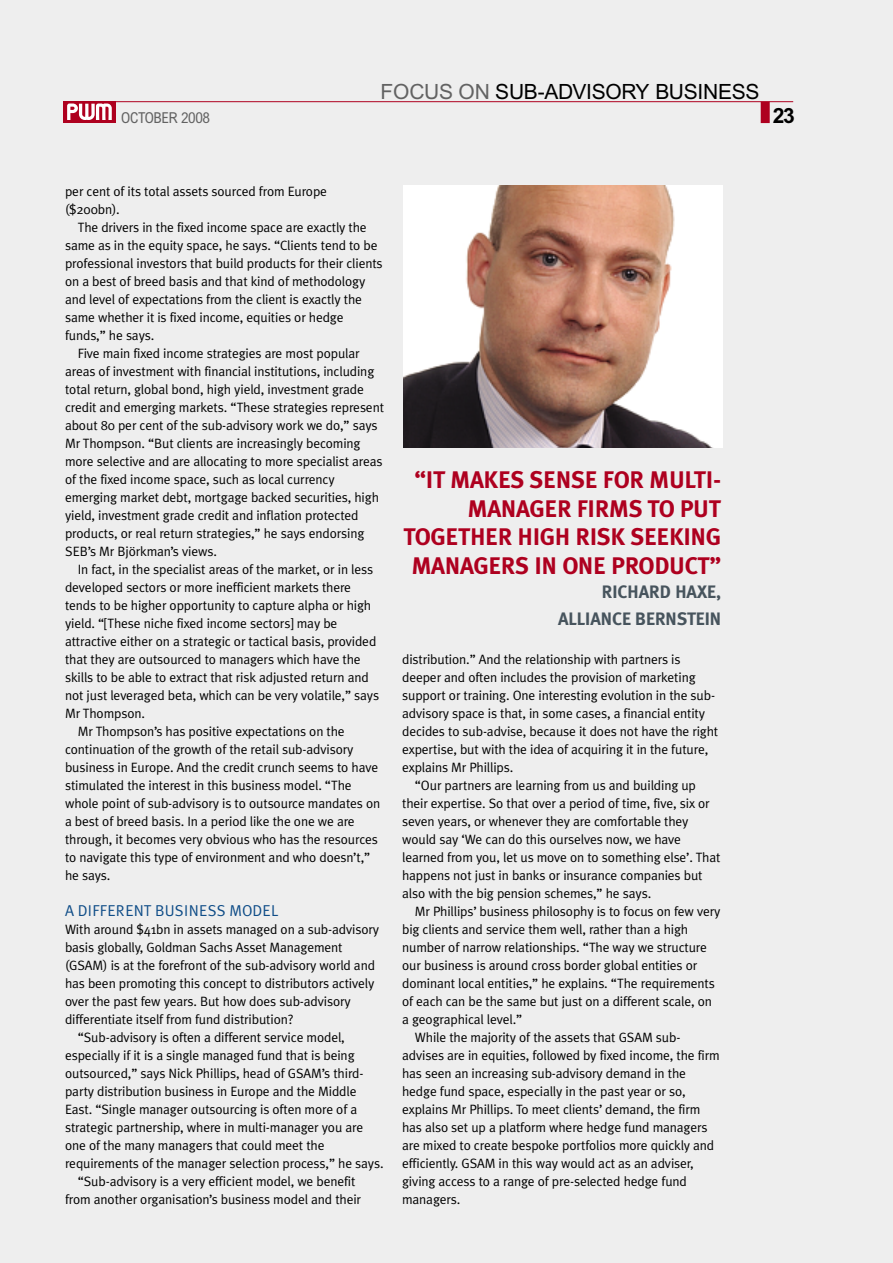
<style>
.page{position:relative;width:893px;height:1263px;background:#fff}
.page>*{position:absolute;margin:0;border:0;box-sizing:border-box;transform-origin:0 0}
.t1{font:24px/28.8px "Meta Plus Bold Roman OV EHDKYB";letter-spacing:-.015em;color:#ae001f;text-align:right}
.t2{font:21px "Arial MT OV AHDKYB";letter-spacing:-.01em;color:#000}
.t3{font:21px "Arial MT Bold OV BHDKYB";color:#000}
.t4{font:18px/27.2px "Meta Bold Roman OV FHDKYB";color:#47545d;text-align:right}
.t5{font:15.75px "Meta Plus Normal Roman OV DHDKYB";letter-spacing:.02em;color:#0e4c87}
.t6{font:15px "Arial MT Condensed OV CHDKYB";letter-spacing:-.025em;color:#626262}
.t7{font:13.5px "Meta Plus Normal Roman OV DHDKYB";letter-spacing:-.01em;color:#000}
.s1{color:#626262}
</style>
<div class="page">
<div style="left:1px;top:0;width:892px;height:1263px;background:#eee"></div>
<hr style="left:64px;top:101px;width:729px;height:1px;background:#ae001f">
<div style="left:64px;top:102px;width:52px;height:21px;background:#ae001f"></div>
<svg style="left:67px;top:103px;width:45px;height:17px"></svg>
<div style="left:761px;top:102px;width:9px;height:21px;background:#ae001f"></div>
<img style="left:404px;top:186px;width:319px;height:262px">
<p class="t2" style="left:381px;top:80px;width:380px"><span class="s1">FOCUS ON</span> SUB-ADVISORY BUSINESS</p>
<p class="t6" style="left:121px;top:108px;width:90px">OCTOBER 2008</p>
<p class="t3" style="left:773px;top:103px;width:24px">23</p>
<p class="t7" style="left:65px;top:183px;width:264px">per cent of its total assets sourced from Europe</p>
<p class="t7" style="left:65px;top:201px;width:56px">($200bn).</p>
<p class="t7" style="left:78px;top:219px;width:290px">The drivers in the fixed income space are exactly the</p>
<p class="t7" style="left:65px;top:237px;width:314px">same as in the equity space, he says. “Clients tend to be</p>
<p class="t7" style="left:65px;top:255px;width:319px">professional investors that build products for their clients</p>
<p class="t7" style="left:65px;top:273px;width:302px">on a best of breed basis and that kind of methodology</p>
<p class="t7" style="left:65px;top:291px;width:298px">and level of expectations from the client is exactly the</p>
<p class="t7" style="left:65px;top:309px;width:280px">same whether it is fixed income, equities or hedge</p>
<p class="t7" style="left:65px;top:327px;width:91px">funds,” he says.</p>
<p class="t7" style="left:78px;top:345px;width:283px">Five main fixed income strategies are most popular</p>
<p class="t7" style="left:65px;top:363px;width:311px">areas of investment with financial institutions, including</p>
<p class="t7" style="left:65px;top:381px;width:300px">total return, global bond, high yield, investment grade</p>
<p class="t7" style="left:65px;top:399px;width:320px">credit and emerging markets. “These strategies represent</p>
<p class="t7" style="left:65px;top:417px;width:314px">about 80 per cent of the sub-advisory work we do,” says</p>
<p class="t7" style="left:65px;top:435px;width:297px">Mr Thompson. “But clients are increasingly becoming</p>
<p class="t7" style="left:65px;top:453px;width:319px">more selective and are allocating to more specialist areas</p>
<p class="t7" style="left:65px;top:471px;width:271px">of the fixed income space, such as local currency</p>
<p class="t7" style="left:65px;top:489px;width:315px">emerging market debt, mortgage backed securities, high</p>
<p class="t7" style="left:65px;top:507px;width:295px">yield, investment grade credit and inflation protected</p>
<p class="t7" style="left:65px;top:525px;width:301px">products, or real return strategies,” he says endorsing</p>
<p class="t7" style="left:65px;top:543px;width:153px">SEB’s Mr Björkman’s views.</p>
<p class="t7" style="left:78px;top:561px;width:297px">In fact, in the specialist areas of the market, or in less</p>
<p class="t7" style="left:65px;top:579px;width:288px">developed sectors or more inefficient markets there</p>
<p class="t7" style="left:65px;top:597px;width:308px">tends to be higher opportunity to capture alpha or high</p>
<p class="t7" style="left:65px;top:615px;width:274px">yield. “[These niche fixed income sectors] may be</p>
<p class="t7" style="left:65px;top:633px;width:313px">attractive either on a strategic or tactical basis, provided</p>
<p class="t7" style="left:65px;top:651px;width:297px">that they are outsourced to managers which have the</p>
<p class="t7" style="left:65px;top:669px;width:305px">skills to be able to extract that risk adjusted return and</p>
<p class="t7" style="left:65px;top:687px;width:316px">not just leveraged beta, which can be very volatile,” says</p>
<p class="t7" style="left:65px;top:705px;width:82px">Mr Thompson.</p>
<p class="t7" style="left:78px;top:723px;width:268px">Mr Thompson’s has positive expectations on the</p>
<p class="t7" style="left:65px;top:741px;width:290px">continuation of the growth of the retail sub-advisory</p>
<p class="t7" style="left:65px;top:759px;width:315px">business in Europe. And the credit crunch seems to have</p>
<p class="t7" style="left:65px;top:777px;width:288px">stimulated the interest in this business model. “The</p>
<p class="t7" style="left:65px;top:795px;width:317px">whole point of sub-advisory is to outsource mandates on</p>
<p class="t7" style="left:65px;top:813px;width:291px">a best of breed basis. In a period like the one we are</p>
<p class="t7" style="left:65px;top:831px;width:314px">through, it becomes very obvious who has the resources</p>
<p class="t7" style="left:65px;top:849px;width:307px">to navigate this type of environment and who doesn’t,”</p>
<p class="t7" style="left:65px;top:867px;width:47px">he says.</p>
<p class="t5" style="left:65px;top:901px;width:215px">A DIFFERENT BUSINESS MODEL</p>
<p class="t7" style="left:65px;top:921px;width:316px">With around $41bn in assets managed on a sub-advisory</p>
<p class="t7" style="left:65px;top:939px;width:279px">basis globally, Goldman Sachs Asset Management</p>
<p class="t7" style="left:65px;top:957px;width:311px">(GSAM) is at the forefront of the sub-advisory world and</p>
<p class="t7" style="left:65px;top:975px;width:311px">has been promoting this concept to distributors actively</p>
<p class="t7" style="left:65px;top:993px;width:287px">over the past few years. But how does sub-advisory</p>
<p class="t7" style="left:65px;top:1011px;width:230px">differentiate itself from fund distribution?</p>
<p class="t7" style="left:78px;top:1029px;width:269px">“Sub-advisory is often a different service model,</p>
<p class="t7" style="left:65px;top:1047px;width:291px">especially if it is a single managed fund that is being</p>
<p class="t7" style="left:65px;top:1065px;width:300px">outsourced,” says Nick Phillips, head of GSAM’s third-</p>
<p class="t7" style="left:65px;top:1083px;width:293px">party distribution business in Europe and the Middle</p>
<p class="t7" style="left:65px;top:1101px;width:294px">East. “Single manager outsourcing is often more of a</p>
<p class="t7" style="left:65px;top:1119px;width:300px">strategic partnership, where in multi-manager you are</p>
<p class="t7" style="left:65px;top:1137px;width:261px">one of the many managers that could meet the</p>
<p class="t7" style="left:65px;top:1155px;width:320px">requirements of the manager selection process,” he says.</p>
<p class="t7" style="left:78px;top:1173px;width:279px">“Sub-advisory is a very efficient model, we benefit</p>
<p class="t7" style="left:65px;top:1191px;width:297px">from another organisation’s business model and their</p>
<p class="t1" style="left:404px;top:465px;width:319px">“IT MAKES SENSE FOR MULTI-<br>MANAGER FIRMS TO PUT<br>TOGETHER HIGH RISK SEEKING<br>MANAGERS IN ONE PRODUCT”</p>
<p class="t4" style="left:558px;top:577px;width:165px">RICHARD HAXE,<br>ALLIANCE BERNSTEIN</p>
<p class="t7" style="left:402px;top:651px;width:280px">distribution.” And the relationship with partners is</p>
<p class="t7" style="left:402px;top:669px;width:295px">deeper and often includes the provision of marketing</p>
<p class="t7" style="left:402px;top:687px;width:314px">support or training. One interesting evolution in the sub-</p>
<p class="t7" style="left:402px;top:705px;width:304px">advisory space is that, in some cases, a financial entity</p>
<p class="t7" style="left:402px;top:723px;width:318px">decides to sub-advise, because it does not have the right</p>
<p class="t7" style="left:402px;top:741px;width:308px">expertise, but with the idea of acquiring it in the future,</p>
<p class="t7" style="left:402px;top:759px;width:113px">explains Mr Phillips.</p>
<p class="t7" style="left:415px;top:777px;width:283px">“Our partners are learning from us and building up</p>
<p class="t7" style="left:402px;top:795px;width:309px">their expertise. So that over a period of time, five, six or</p>
<p class="t7" style="left:402px;top:813px;width:288px">seven years, or whenever they are comfortable they</p>
<p class="t7" style="left:402px;top:831px;width:280px">would say ‘We can do this ourselves now, we have</p>
<p class="t7" style="left:402px;top:849px;width:320px">learned from you, let us move on to something else’. That</p>
<p class="t7" style="left:402px;top:867px;width:302px">happens not just in banks or insurance companies but</p>
<p class="t7" style="left:402px;top:885px;width:251px">also with the big pension schemes,” he says.</p>
<p class="t7" style="left:415px;top:903px;width:307px">Mr Phillips’ business philosophy is to focus on few very</p>
<p class="t7" style="left:402px;top:921px;width:287px">big clients and service them well, rather than a high</p>
<p class="t7" style="left:402px;top:939px;width:306px">number of narrow relationships. “The way we structure</p>
<p class="t7" style="left:402px;top:957px;width:297px">our business is around cross border global entities or</p>
<p class="t7" style="left:402px;top:975px;width:314px">dominant local entities,” he explains. “The requirements</p>
<p class="t7" style="left:402px;top:993px;width:311px">of each can be the same but just on a different scale, on</p>
<p class="t7" style="left:402px;top:1011px;width:122px">a geographical level.”</p>
<p class="t7" style="left:415px;top:1029px;width:267px">While the majority of the assets that GSAM sub-</p>
<p class="t7" style="left:402px;top:1047px;width:319px">advises are in equities, followed by fixed income, the firm</p>
<p class="t7" style="left:402px;top:1065px;width:285px">has seen an increasing sub-advisory demand in the</p>
<p class="t7" style="left:402px;top:1083px;width:285px">hedge fund space, especially in the past year or so,</p>
<p class="t7" style="left:402px;top:1101px;width:300px">explains Mr Phillips. To meet clients’ demand, the firm</p>
<p class="t7" style="left:402px;top:1119px;width:307px">has also set up a platform where hedge fund managers</p>
<p class="t7" style="left:402px;top:1137px;width:314px">are mixed to create bespoke portfolios more quickly and</p>
<p class="t7" style="left:402px;top:1155px;width:293px">efficiently. GSAM in this way would act as an adviser,</p>
<p class="t7" style="left:402px;top:1173px;width:286px">giving access to a range of pre-selected hedge fund</p>
<p class="t7" style="left:402px;top:1191px;width:60px">managers.</p>
</div>
